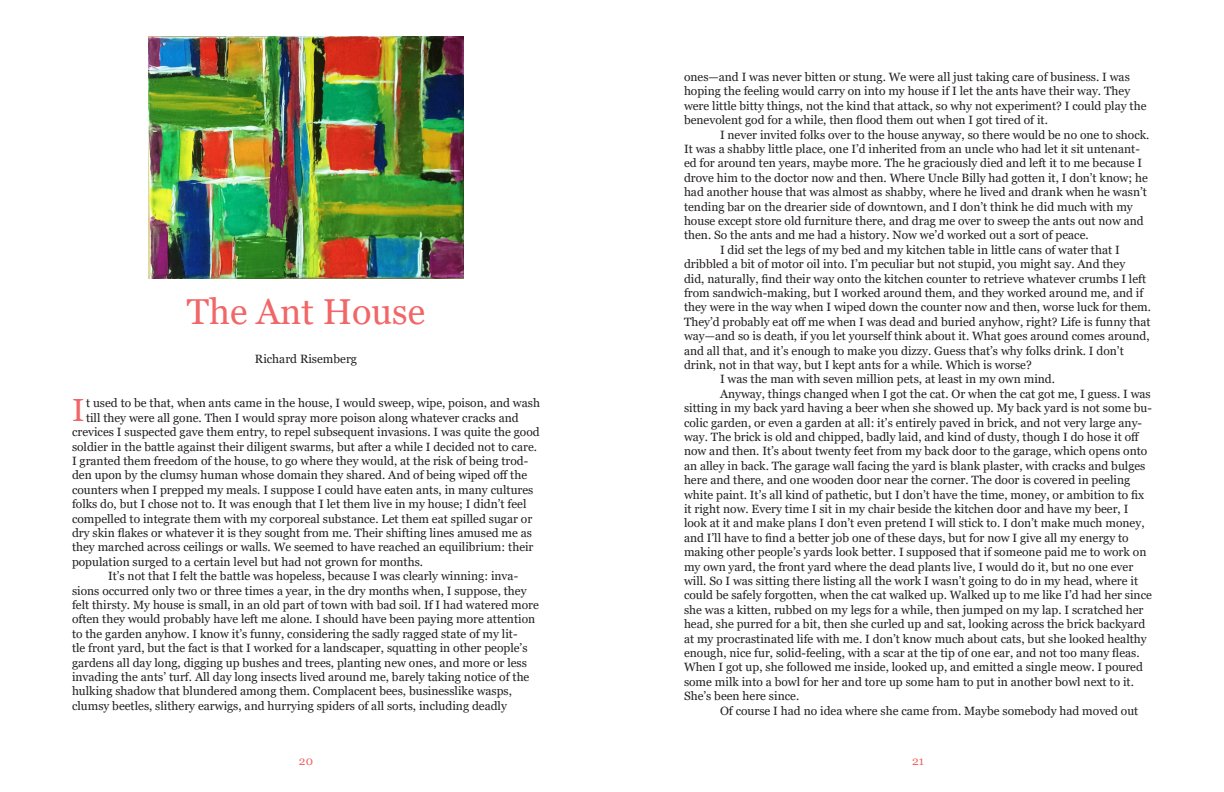
<style>
.page{position:relative;width:1224px;height:792px;background:#fff}
.page>*{position:absolute;margin:0;border:0;box-sizing:border-box;transform-origin:0 0}
.t1{font:36px "Georgia";color:#f16667}
.t2{font:32px "Georgia";color:#f16667}
.t3{font:12px/14.4px "Georgia";color:#231f20}
.t4{font:12px "Georgia";color:#f16667}
</style>
<div class="page">
<img style="left:149px;top:36px;width:314px;height:242px">
<p class="t1" style="left:187px;top:290px;width:240px">The Ant House</p>
<p class="t3" style="left:255px;top:352px;width:104px">Richard Risemberg</p>
<p class="t3" style="left:86px;top:396px;width:455px">t used to be that, when ants came in the house, I would sweep, wipe, poison, and wash</p>
<p class="t3" style="left:86px;top:411px;width:434px">till they were all gone. Then I would spray more poison along whatever cracks and</p>
<p class="t3" style="left:72px;top:425px;width:469px">crevices I suspected gave them entry, to repel subsequent invasions. I was quite the good</p>
<p class="t3" style="left:72px;top:440px;width:467px">soldier in the battle against their diligent swarms, but after a while I decided not to care.</p>
<p class="t3" style="left:72px;top:454px;width:458px">I granted them freedom of the house, to go where they would, at the risk of being trod-</p>
<p class="t3" style="left:72px;top:468px;width:457px">den upon by the clumsy human whose domain they shared. And of being wiped off the</p>
<p class="t3" style="left:72px;top:483px;width:463px">counters when I prepped my meals. I suppose I could have eaten ants, in many cultures</p>
<p class="t3" style="left:72px;top:497px;width:456px">folks do, but I chose not to. It was enough that I let them live in my house; I didn’t feel</p>
<p class="t3" style="left:72px;top:512px;width:462px">compelled to integrate them with my corporeal substance. Let them eat spilled sugar or</p>
<p class="t3" style="left:72px;top:526px;width:462px">dry skin flakes or whatever it is they sought from me. Their shifting lines amused me as</p>
<p class="t3" style="left:72px;top:540px;width:463px">they marched across ceilings or walls. We seemed to have reached an equilibrium: their</p>
<p class="t3" style="left:72px;top:555px;width:353px">population surged to a certain level but had not grown for months.</p>
<p class="t3" style="left:72px;top:569px;width:468px;text-indent:36px">It’s not that I felt the battle was hopeless, because I was clearly winning: inva&shy;sions occurred only two or three times a year, in the dry months when, I suppose, they felt thirsty. My house is small, in an old part of town with bad soil. If I had watered more often they would probably have left me alone. I should have been paying more attention to the garden anyhow. I know it’s funny, considering the sadly ragged state of my lit-<br>tle front yard, but the fact is that I worked for a landscaper, squatting in other people’s gardens all day long, digging up bushes and trees, planting new ones, and more or less invading the ants’ turf. All day long insects lived around me, barely taking notice of the hulking shadow that blundered among them. Complacent bees, businesslike wasps, clumsy beetles, slithery earwigs, and hurrying spiders of all sorts, including deadly</p>
<p class="t2" style="left:72px;top:391px;width:14px">I</p>
<p class="t3" style="left:684px;top:70px;width:464px">ones—and I was never bitten or stung. We were all just taking care of business. I was hoping the feeling would carry on into my house if I let the ants have their way. They were little bitty things, not the kind that attack, so why not experiment? I could play the benevolent god for a while, then flood them out when I got tired of it.</p>
<p class="t3" style="left:684px;top:128px;width:467px;text-indent:36px">I never invited folks over to the house anyway, so there would be no one to shock.<br>It was a shabby little place, one I’d inherited from an uncle who had let it sit untenant&shy;ed for around ten years, maybe more. The he graciously died and left it to me because I drove him to the doctor now and then. Where Uncle Billy had gotten it, I don’t know; he had another house that was almost as shabby, where he lived and drank when he wasn’t tending bar on the drearier side of downtown, and I don’t think he did much with my house except store old furniture there, and drag me over to sweep the ants out now and then. So the ants and me had a history. Now we’d worked out a sort of peace.</p>
<p class="t3" style="left:684px;top:243px;width:469px;text-indent:36px">I did set the legs of my bed and my kitchen table in little cans of water that I dribbled a bit of motor oil into. I’m peculiar but not stupid, you might say. And they<br>did, naturally, find their way onto the kitchen counter to retrieve whatever crumbs I left from sandwich-making, but I worked around them, and they worked around me, and if they were in the way when I wiped down the counter now and then, worse luck for them.<br>They’d probably eat off me when I was dead and buried anyhow, right? Life is funny that way—and so is death, if you let yourself think about it. What goes around comes around, and all that, and it’s enough to make you dizzy. Guess that’s why folks drink. I don’t drink, not in that way, but I kept ants for a while. Which is worse?</p>
<p class="t3" style="left:720px;top:372px;width:337px">I was the man with seven million pets, at least in my own mind.</p>
<p class="t3" style="left:684px;top:387px;width:469px;text-indent:36px">Anyway, things changed when I got the cat. Or when the cat got me, I guess. I was sitting in my back yard having a beer when she showed up. My back yard is not some bu&shy;colic garden, or even a garden at all: it’s entirely paved in brick, and not very large any&shy;way. The brick is old and chipped, badly laid, and kind of dusty, though I do hose it off now and then. It’s about twenty feet from my back door to the garage, which opens onto an alley in back. The garage wall facing the yard is blank plaster, with cracks and bulges here and there, and one wooden door near the corner. The door is covered in peeling white paint. It’s all kind of pathetic, but I don’t have the time, money, or ambition to fix it right now. Every time I sit in my chair beside the kitchen door and have my beer, I look at it and make plans I don’t even pretend I will stick to. I don’t make much money, and I’ll have to find a better job one of these days, but for now I give all my energy to making other people’s yards look better. I supposed that if someone paid me to work on my own yard, the front yard where the dead plants live, I would do it, but no one ever will. So I was sitting there listing all the work I wasn’t going to do in my head, where it could be safely forgotten, when the cat walked up. Walked up to me like I’d had her since she was a kitten, rubbed on my legs for a while, then jumped on my lap. I scratched her head, she purred for a bit, then she curled up and sat, looking across the brick backyard at my procrastinated life with me. I don’t know much about cats, but she looked healthy enough, nice fur, solid-feeling, with a scar at the tip of one ear, and not too many fleas.<br>When I got up, she followed me inside, looked up, and emitted a single meow. I poured some milk into a bowl for her and tore up some ham to put in another bowl next to it.<br>She’s been here since.</p>
<p class="t3" style="left:720px;top:704px;width:420px">Of course I had no idea where she came from. Maybe somebody had moved out</p>
<p class="t4" style="left:299px;top:754px;width:16px">20</p>
<p class="t4" style="left:912px;top:754px;width:13px">21</p>
</div>
